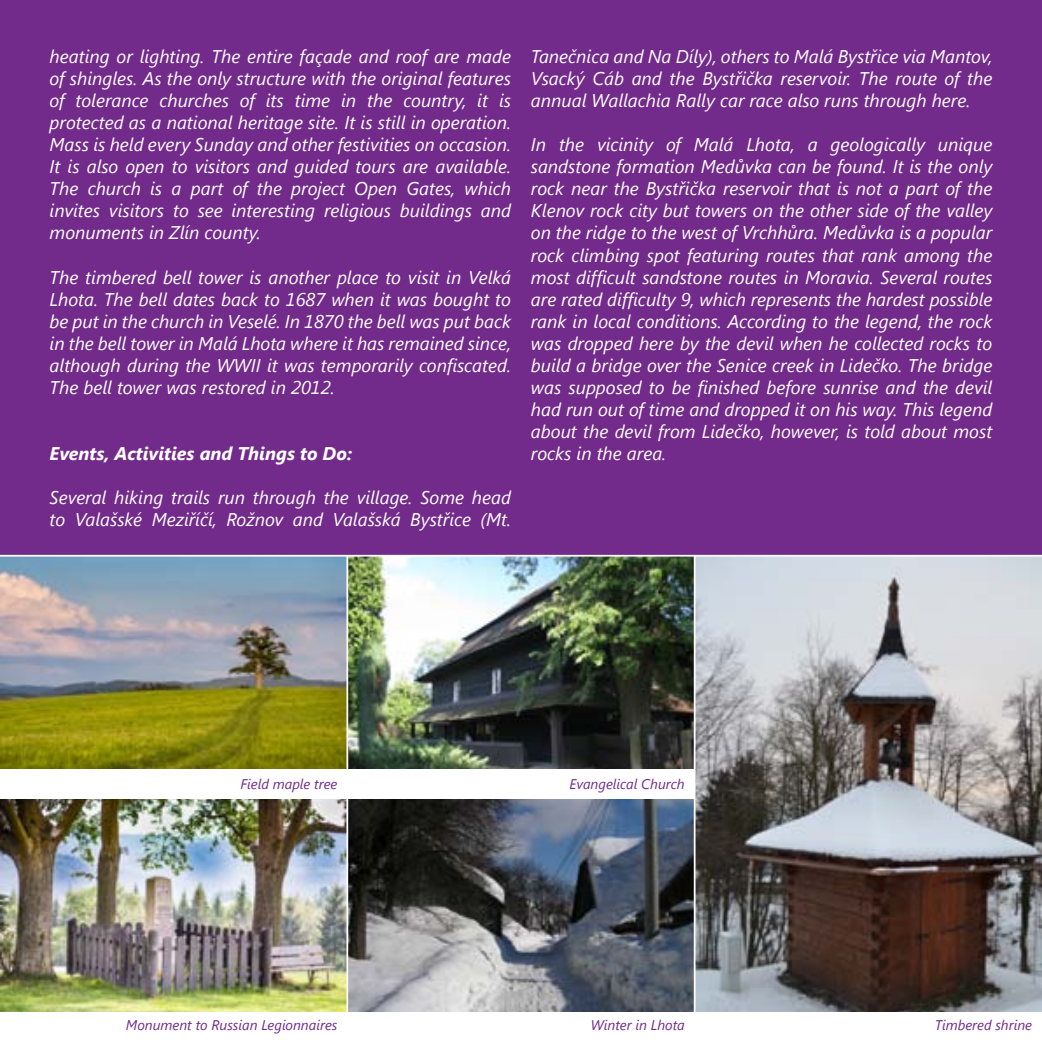
<style>
.page{position:relative;width:1042px;height:1042px;background:#722a8b}
.page>*{position:absolute;margin:0;border:0;box-sizing:border-box;transform-origin:0 0}
.t1{font:italic 18.38px/22.1px "Segoe UI";color:#fff;text-align:justify}
.t2{font:italic 700 18.38px "Segoe UI";color:#fff}
.t3{font:italic 14px "Segoe UI";color:#722a8b}
</style>
<div class="page">
<img style="left:0;top:556px;width:346px;height:213px">
<img style="left:348px;top:556px;width:694px;height:456px">
<img style="left:0;top:799px;width:346px;height:213px">
<div style="left:0;top:769px;width:347px;height:30px;background:#fff"></div>
<div style="left:0;top:1012px;width:347px;height:30px;background:#fff"></div>
<div style="left:347px;top:1012px;width:347px;height:30px;background:#fff"></div>
<div style="left:694px;top:1012px;width:348px;height:30px;background:#fff"></div>
<div style="left:347px;top:769px;width:347px;height:30px;background:#fff"></div>
<hr style="left:0;top:555px;width:1042px;height:1px;background:#fff">
<hr style="left:346px;top:556px;width:2px;height:486px;background:#fff">
<hr style="left:694px;top:556px;width:1px;height:486px;background:#fff">
<p class="t1" style="left:50px;top:45px;width:463px">heating or lighting. The entire façade and roof are made of shingles. As the only structure with the original features of tolerance churches of its time in the country, it is protected as a national heritage site. It is still in operation.<br>Mass is held every Sunday and other festivities on occasion.<br>It is also open to visitors and guided tours are available.<br>The church is a part of the project Open Gates, which invites visitors to see interesting religious buildings and monuments in Zlín county.</p>
<p class="t1" style="left:50px;top:265px;width:463px">The timbered bell tower is another place to visit in Velká Lhota. The bell dates back to 1687 when it was bought to be put in the church in Veselé. In 1870 the bell was put back in the bell tower in Malá Lhota where it has remained since, although during the WWII it was temporarily confiscated.<br>The bell tower was restored in 2012.</p>
<p class="t2" style="left:50px;top:440px;width:304px">Events, Activities and Things to Do:</p>
<p class="t1" style="left:50px;top:486px;width:463px">Several hiking trails run through the village. Some head to Valašské Meziříčí, Rožnov and Valašská Bystřice (Mt.</p>
<p class="t1" style="left:531px;top:45px;width:463px">Tanečnica and Na Díly), others to Malá Bystřice via Mantov, Vsacký Cáb and the Bystřička reservoir. The route of the annual Wallachia Rally car race also runs through here.</p>
<p class="t1" style="left:531px;top:133px;width:463px">In the vicinity of Malá Lhota, a geologically unique sandstone formation Medůvka can be found. It is the only rock near the Bystřička reservoir that is not a part of the Klenov rock city but towers on the other side of the valley on the ridge to the west of Vrchhůra. Medůvka is a popular rock climbing spot featuring routes that rank among the most difficult sandstone routes in Moravia. Several routes are rated difficulty 9, which represents the hardest possible rank in local conditions. According to the legend, the rock was dropped here by the devil when he collected rocks to build a bridge over the Senice creek in Lidečko. The bridge was supposed to be finished before sunrise and the devil had run out of time and dropped it on his way. This legend about the devil from Lidečko, however, is told about most rocks in the area.</p>
<p class="t3" style="left:240px;top:774px;width:98px">Field maple tree</p>
<p class="t3" style="left:569px;top:774px;width:117px">Evangelical Church</p>
<p class="t3" style="left:126px;top:1015px;width:213px">Monument to Russian Legionnaires</p>
<p class="t3" style="left:591px;top:1015px;width:95px">Winter in Lhota</p>
<p class="t3" style="left:935px;top:1015px;width:99px">Timbered shrine</p>
</div>
